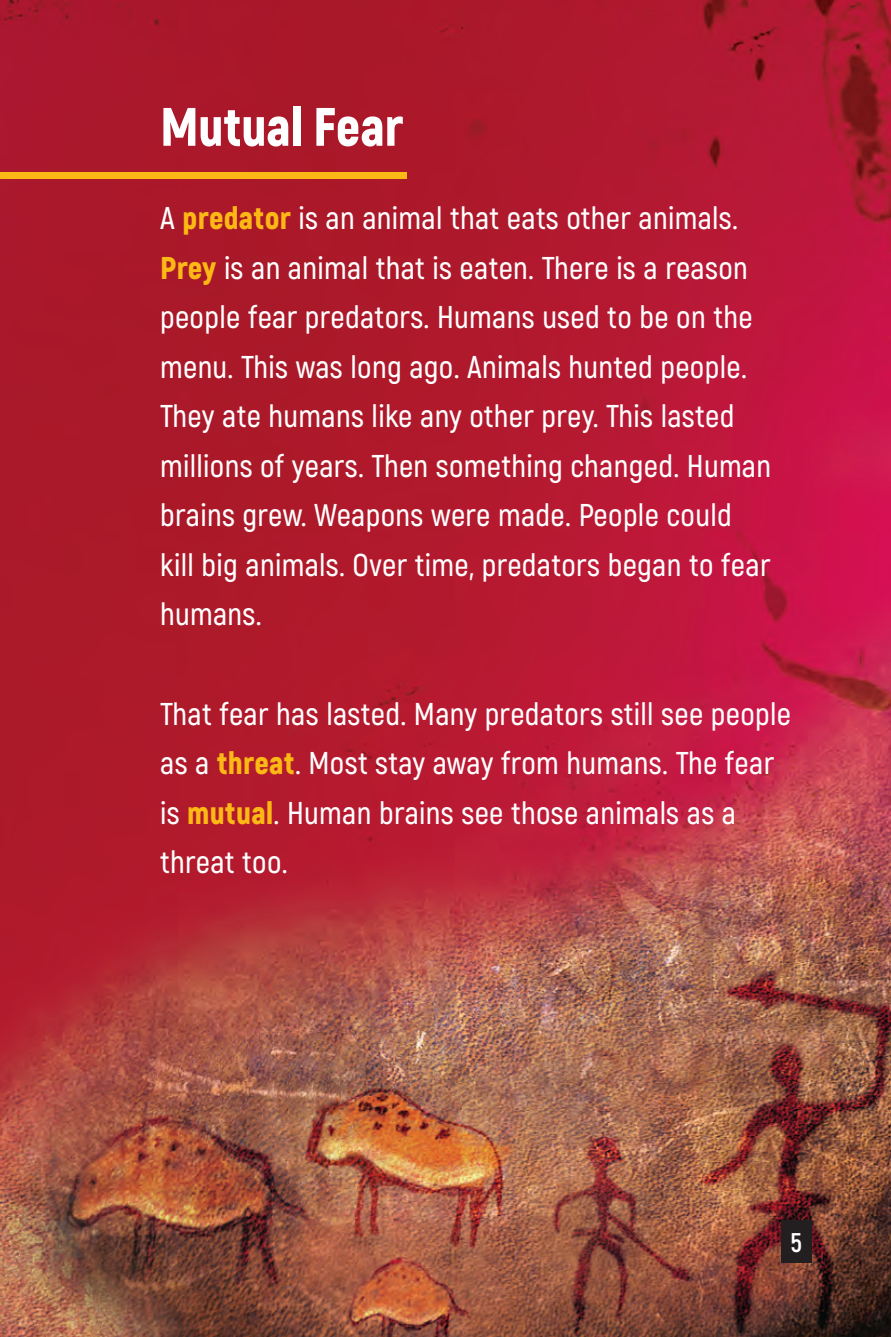
<style>
.page{position:relative;width:891px;height:1337px;background:#fff}
.page>*{position:absolute;margin:0;border:0;box-sizing:border-box;transform-origin:0 0}
.Sub_Header{font:900 54px "Akrobat";letter-spacing:-.005em;color:#fff}
.Body{font:600 31.5px/49.5px "Akrobat";letter-spacing:.01em;color:#fff}
.t1{font:700 27px "Akrobat";color:#fff}
.s1{font-weight:900;color:#fcb814}
</style>
<div class="page">
<img style="left:0;top:0;width:891px;height:1336px">
<div style="left:0;top:172px;width:407px;height:7px;background:#fcb814"></div>
<div style="left:782px;top:1220px;width:30px;height:42px;background:#231f20"></div>
<p class="Sub_Header" style="left:160px;top:92px;width:245px">Mutual Fear</p>
<p class="Body" style="left:160px;top:193px;width:613px">A <span class="s1">predator</span> is an animal that eats other animals.<br><span class="s1">Prey</span> is an animal that is eaten. There is a reason people fear predators. Humans used to be on the menu. This was long ago. Animals hunted people.<br>They ate humans like any other prey. This lasted millions of years. Then something changed. Human brains grew. Weapons were made. People could kill big animals. Over time, predators began to fear humans.</p>
<p class="Body" style="left:160px;top:688px;width:633px">That fear has lasted. Many predators still see people as a <span class="s1">threat</span>. Most stay away from humans. The fear is <span class="s1">mutual</span>. Human brains see those animals as a threat too.</p>
<p class="t1" style="left:791px;top:1225px;width:13px">5</p>
</div>
